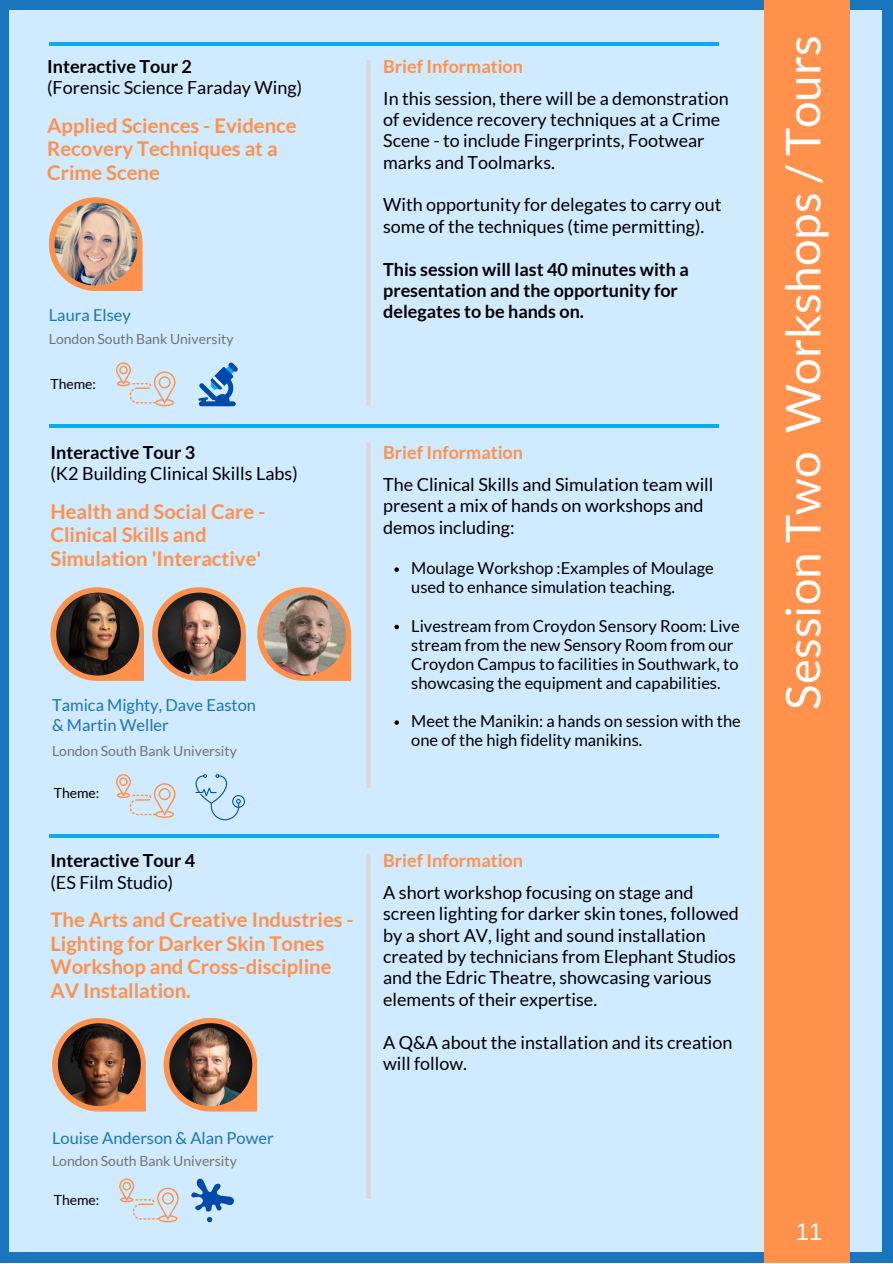
<style>
.page{position:relative;width:893px;height:1264px;background:#fff}
.page>*{position:absolute;margin:0;border:0;box-sizing:border-box;transform-origin:0 0}
.t1{font:47.85px "Lato";color:#fff}
.t2{font:24px "Arimo";color:#fff}
.t3{font:700 20.25px/23.5px "Lato";color:#ff914d}
.t4{font:18px/21.3px "Lato";color:#000}
.t5{font:700 18px/21.3px "Lato";color:#000}
.t6{font:700 18px "Lato";color:#ff914d}
.t7{font:16.5px/19px "Lato";color:#000}
.t8{font:16.5px "Lato";color:#1b75bc}
.t9{font:13.95px "Lato";color:#737373}
.t10{font:13.95px "Lato";color:#000}
</style>
<div class="page">
<div style="left:0;top:0;width:892px;height:1262px;background:#1b75bc"></div>
<div style="left:10px;top:10px;width:871px;height:1241px;background:#d0eaff"></div>
<div style="left:764px;top:0;width:85px;height:1262px;background:#ff914d"></div>
<hr style="left:49px;top:424px;width:669px;height:3px;background:#09acf1">
<hr style="left:49px;top:834px;width:669px;height:3px;background:#09acf1">
<hr style="left:49px;top:43px;width:669px;height:3px;background:#09acf1">
<svg style="left:49px;top:197px;width:93px;height:94px"></svg>
<img style="left:55px;top:203px;width:82px;height:82px;border-radius:50%">
<svg style="left:50px;top:587px;width:94px;height:94px"></svg>
<img style="left:56px;top:592px;width:83px;height:83px;border-radius:50%">
<svg style="left:152px;top:587px;width:94px;height:94px"></svg>
<img style="left:158px;top:592px;width:83px;height:83px;border-radius:50%">
<svg style="left:52px;top:1018px;width:94px;height:93px"></svg>
<img style="left:58px;top:1023px;width:83px;height:83px;border-radius:50%">
<svg style="left:163px;top:1018px;width:94px;height:93px"></svg>
<img style="left:169px;top:1023px;width:83px;height:83px;border-radius:50%">
<div style="left:366px;top:60px;width:5px;height:345px;background:#d9d9d9"></div>
<div style="left:366px;top:442px;width:5px;height:345px;background:#d9d9d9"></div>
<div style="left:366px;top:853px;width:5px;height:345px;background:#d9d9d9"></div>
<svg style="left:116px;top:362px;width:59px;height:44px"></svg>
<svg style="left:257px;top:587px;width:94px;height:94px"></svg>
<img style="left:263px;top:592px;width:83px;height:83px;border-radius:50%">
<svg style="left:116px;top:774px;width:59px;height:44px"></svg>
<svg style="left:119px;top:1178px;width:60px;height:44px"></svg>
<svg style="left:198px;top:362px;width:40px;height:44px"></svg>
<svg style="left:191px;top:1178px;width:43px;height:44px"></svg>
<svg style="left:195px;top:774px;width:50px;height:46px"></svg>
<svg style="left:394px;top:567px;width:5px;height:5px"></svg>
<svg style="left:394px;top:624px;width:5px;height:5px"></svg>
<svg style="left:394px;top:720px;width:5px;height:4px"></svg>
<p class="t5" style="left:47px;top:55px;width:146px">Interactive Tour 2</p>
<p class="t4" style="left:47px;top:76px;width:256px">(Forensic Science Faraday Wing)</p>
<p class="t3" style="left:47px;top:113px;width:251px">Applied Sciences - Evidence<br>Recovery Techniques at a</p>
<p class="t3" style="left:47px;top:160px;width:114px">Crime Scene</p>
<p class="t8" style="left:49px;top:304px;width:84px">Laura Elsey</p>
<p class="t9" style="left:49px;top:330px;width:186px">London South Bank University</p>
<p class="t10" style="left:50px;top:375px;width:47px">Theme:</p>
<p class="t5" style="left:50px;top:441px;width:146px">Interactive Tour 3</p>
<p class="t4" style="left:50px;top:463px;width:249px">(K2 Building Clinical Skills Labs)</p>
<p class="t3" style="left:50px;top:499px;width:216px">Health and Social Care -<br>Clinical Skills and<br>Simulation 'Interactive'</p>
<p class="t8" style="left:52px;top:694px;width:205px">Tamica Mighty, Dave Easton</p>
<p class="t8" style="left:52px;top:715px;width:118px">&amp; Martin Weller</p>
<p class="t9" style="left:52px;top:742px;width:186px">London South Bank University</p>
<p class="t10" style="left:54px;top:784px;width:47px">Theme:</p>
<p class="t5" style="left:50px;top:849px;width:146px">Interactive Tour 4</p>
<p class="t4" style="left:50px;top:870px;width:124px">(ES Film Studio)</p>
<p class="t3" style="left:50px;top:907px;width:305px">The Arts and Creative Industries -<br>Lighting for Darker Skin Tones<br>Workshop and Cross-discipline<br>AV Installation.</p>
<p class="t8" style="left:52px;top:1127px;width:223px">Louise Anderson &amp; Alan Power</p>
<p class="t9" style="left:52px;top:1152px;width:186px">London South Bank University</p>
<p class="t10" style="left:54px;top:1191px;width:47px">Theme:</p>
<p class="t6" style="left:383px;top:55px;width:141px">Brief Information</p>
<p class="t4" style="left:383px;top:87px;width:347px">In this session, there will be a demonstration of evidence recovery techniques at a Crime Scene - to include Fingerprints, Footwear marks and Toolmarks.</p>
<p class="t4" style="left:383px;top:194px;width:340px">With opportunity for delegates to carry out some of the techniques (time permitting).</p>
<p class="t5" style="left:383px;top:258px;width:307px">This session will last 40 minutes with a presentation and the opportunity for delegates to be hands on.</p>
<p class="t6" style="left:383px;top:441px;width:141px">Brief Information</p>
<p class="t4" style="left:383px;top:473px;width:332px">The Clinical Skills and Simulation team will present a mix of hands on workshops and demos including:</p>
<p class="t7" style="left:411px;top:558px;width:304px">Moulage Workshop :Examples of Moulage used to enhance simulation teaching.</p>
<p class="t7" style="left:411px;top:615px;width:330px">Livestream from Croydon Sensory Room: Live stream from the new Sensory Room from our Croydon Campus to facilities in Southwark, to showcasing the equipment and capabilities.</p>
<p class="t7" style="left:411px;top:711px;width:331px">Meet the Manikin: a hands on session with the one of the high fidelity manikins.</p>
<p class="t6" style="left:383px;top:849px;width:141px">Brief Information</p>
<p class="t4" style="left:383px;top:881px;width:357px">A short workshop focusing on stage and screen lighting for darker skin tones, followed by a short AV, light and sound installation created by technicians from Elephant Studios and the Edric Theatre, showcasing various elements of their expertise.</p>
<p class="t4" style="left:383px;top:1030px;width:351px">A Q&amp;A about the installation and its creation will follow.</p>
<p class="t1" style="left:773px;top:709px;width:676px;rotate:-90deg">Session Two Workshops / Tours</p>
<p class="t2" style="left:795px;top:1218px;width:28px">11</p>
</div>
